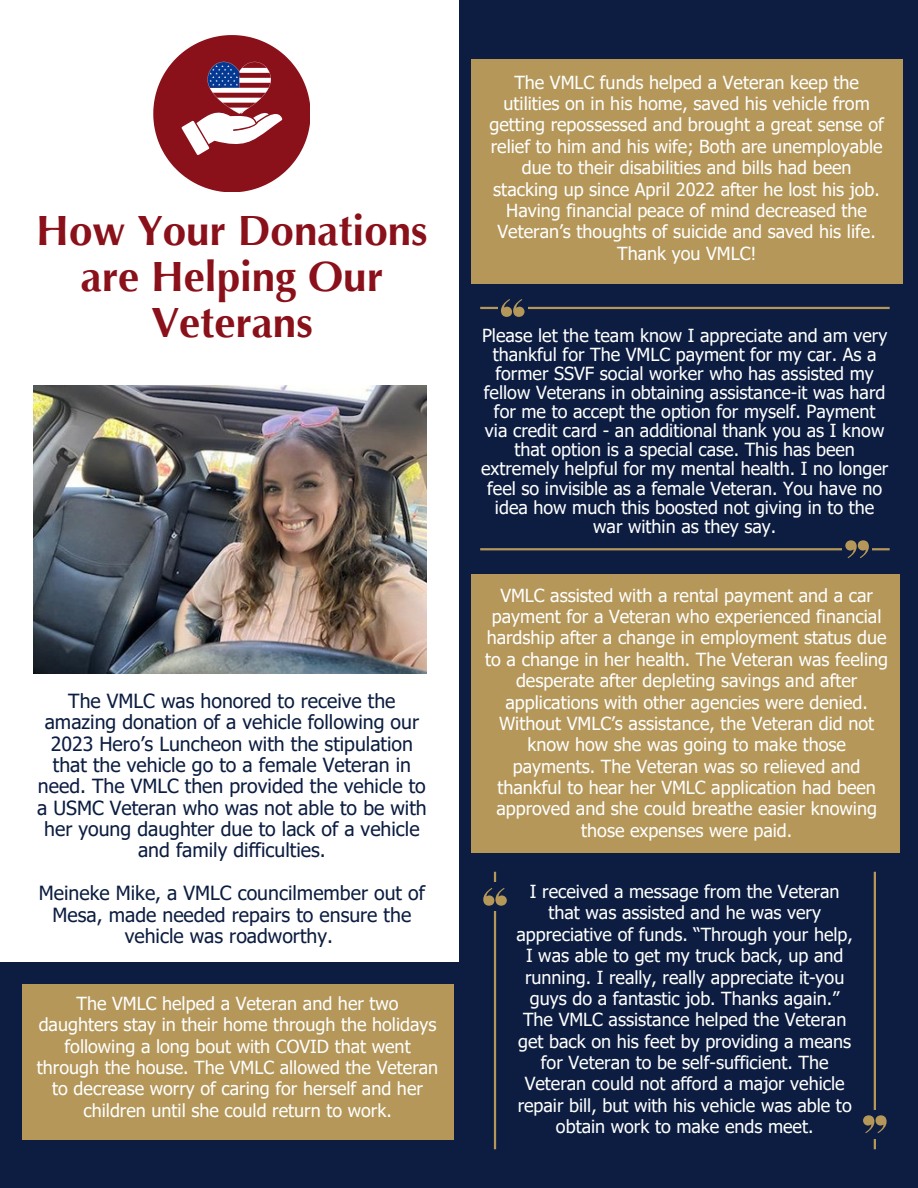
<style>
.page{position:relative;width:918px;height:1188px;background:#fff}
.page>*{position:absolute;margin:0;border:0;box-sizing:border-box;transform-origin:0 0}
.t1{font:700 42.15px/46px "Optima LT Pro";color:#8a101a;text-align:center}
.t2{font:19.5px/21.3px "Tahoma";color:#0c1d41;text-align:center}
.t3{font:18px/21.3px "Tahoma";color:#fff;text-align:center}
</style>
<div class="page">
<div style="left:0;top:962px;width:465px;height:226px;background:#0c1d41"></div>
<div style="left:459px;top:0;width:459px;height:1188px;background:#0c1d41"></div>
<hr style="left:480px;top:307px;width:410px;height:2px;background:#b49759">
<div style="left:498px;top:296px;width:30px;height:24px;background:#0c1d41"></div>
<svg style="left:501px;top:299px;width:24px;height:18px"></svg>
<hr style="left:480px;top:548px;width:410px;height:2px;background:#b49759">
<div style="left:842px;top:537px;width:30px;height:24px;background:#0c1d41"></div>
<svg style="left:845px;top:540px;width:24px;height:18px"></svg>
<hr style="left:494px;top:872px;width:2px;height:277px;background:#b49759">
<div style="left:480px;top:883px;width:30px;height:28px;background:#0c1d41"></div>
<svg style="left:483px;top:888px;width:24px;height:18px"></svg>
<hr style="left:874px;top:872px;width:2px;height:277px;background:#b49759">
<div style="left:860px;top:1110px;width:30px;height:28px;background:#0c1d41"></div>
<svg style="left:863px;top:1115px;width:24px;height:18px"></svg>
<div style="left:471px;top:574px;width:429px;height:278px;background:#b49759"></div>
<div style="left:471px;top:59px;width:431px;height:225px;background:#b49759"></div>
<div style="left:22px;top:985px;width:431px;height:155px;background:#b49759"></div>
<img style="left:34px;top:386px;width:393px;height:288px">
<svg style="left:153px;top:35px;width:157px;height:157px"></svg>
<p class="t1" style="left:36px;top:212px;width:393px">How Your Donations are Helping Our<br>Veterans</p>
<p class="t2" style="left:37px;top:689px;width:391px">The VMLC was honored to receive the amazing donation of a vehicle following our 2023 Hero’s Luncheon with the stipulation that the vehicle go to a female Veteran in need. The VMLC then provided the vehicle to a USMC Veteran who was not able to be with her young daughter due to lack of a vehicle and family difficulties.</p>
<p class="t2" style="left:39px;top:882px;width:388px">Meineke Mike, a VMLC councilmember out of<br>Mesa, made needed repairs to ensure the vehicle was roadworthy.</p>
<p class="t3" style="left:37px;top:992px;width:403px">The VMLC helped a Veteran and her two daughters stay in their home through the holidays following a long bout with COVID that went through the house. The VMLC allowed the Veteran to decrease worry of caring for herself and her children until she could return to work.</p>
<p class="t3" style="left:490px;top:71px;width:396px">The VMLC funds helped a Veteran keep the utilities on in his home, saved his vehicle from getting repossessed and brought a great sense of relief to him and his wife; Both are unemployable due to their disabilities and bills had been stacking up since April 2022 after he lost his job.<br>Having financial peace of mind decreased the Veteran’s thoughts of suicide and saved his life.<br>Thank you VMLC!</p>
<p class="t3" style="left:481px;top:325px;width:409px;line-height:19.2px">Please let the team know I appreciate and am very thankful for The VMLC payment for my car. As a former SSVF social worker who has assisted my fellow Veterans in obtaining assistance-it was hard for me to accept the option for myself. Payment via credit card - an additional thank you as I know that option is a special case. This has been extremely helpful for my mental health. I no longer feel so invisible as a female Veteran. You have no idea how much this boosted not giving in to the war within as they say.</p>
<p class="t3" style="left:485px;top:584px;width:404px">VMLC assisted with a rental payment and a car payment for a Veteran who experienced financial hardship after a change in employment status due to a change in her health. The Veteran was feeling desperate after depleting savings and after applications with other agencies were denied.<br>Without VMLC’s assistance, the Veteran did not know how she was going to make those payments. The Veteran was so relieved and thankful to hear her VMLC application had been approved and she could breathe easier knowing those expenses were paid.</p>
<p class="t3" style="left:516px;top:880px;width:338px">I received a message from the Veteran that was assisted and he was very appreciative of funds. “Through your help, I was able to get my truck back, up and running. I really, really appreciate it-you guys do a fantastic job. Thanks again.” The VMLC assistance helped the Veteran get back on his feet by providing a means for Veteran to be self-sufficient. The Veteran could not afford a major vehicle repair bill, but with his vehicle was able to obtain work to make ends meet.</p>
</div>
